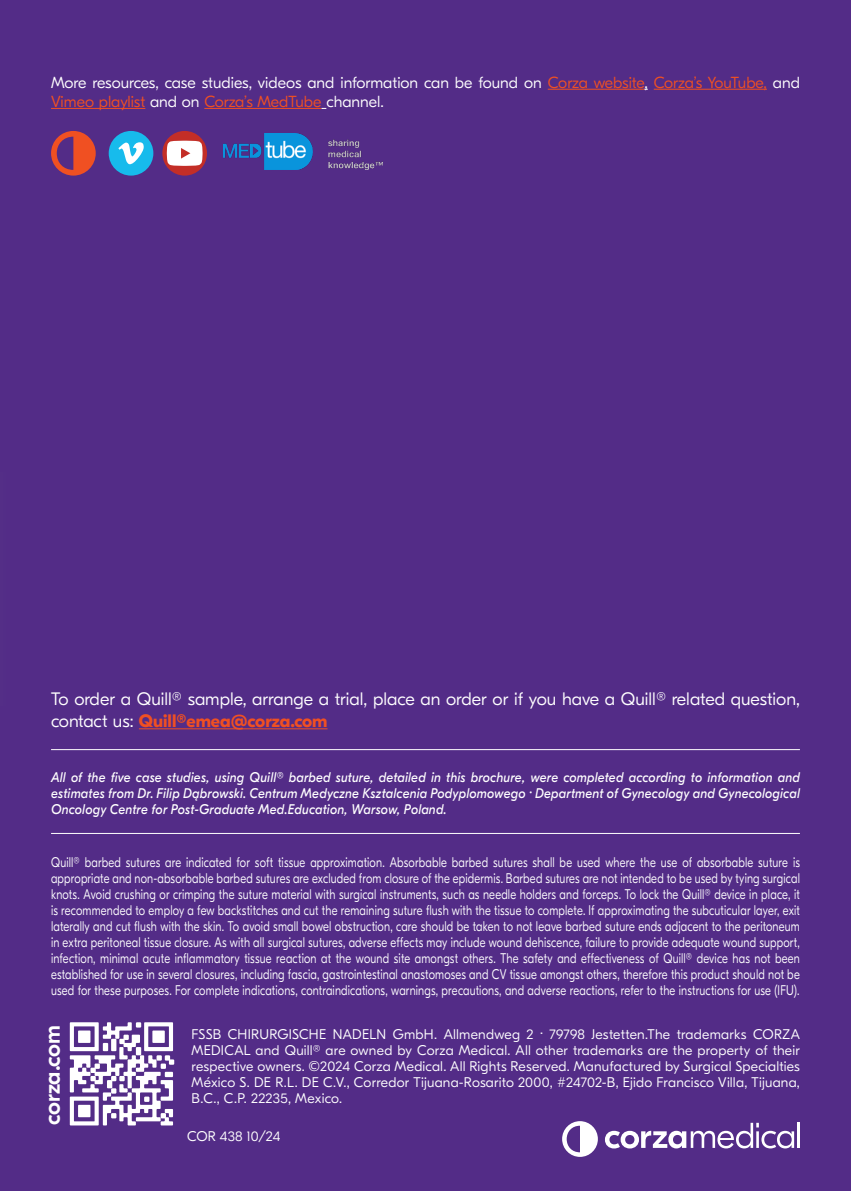
<style>
.page{position:relative;width:851px;height:1191px;background:#fff}
.page>*{position:absolute;margin:0;border:0;box-sizing:border-box;transform-origin:0 0}
.t1{font:500 22.8px "GT Eesti Display";letter-spacing:-.01em;color:#fff}
.t2{font:300 18px/21.6px "GT Eesti Display";color:#fff}
.t3{font:300 16px/19.2px "GT Eesti Display";color:#fff}
.t4{font:300 14px/16px "GT Eesti Display";letter-spacing:.015em;color:#fff;text-align:justify;scale:.8 1}
.t5{font:300 14px/16px "GT Eesti Display";letter-spacing:.015em;color:#fff;text-align:justify}
.t6{font:italic 14px/16px "GT Eesti Display";letter-spacing:.015em;color:#fff;text-align:justify;scale:.9 1}
.s1{color:#f05022}
.s2{font-weight:700;color:#f05022}
</style>
<div class="page">
<div style="left:0;top:0;width:850px;height:1191px;background:#532c87"></div>
<hr style="left:51px;top:749px;width:748px;height:1px;background:#fff">
<hr style="left:51px;top:833px;width:748px;height:1px;background:#fff">
<hr style="left:139px;top:728px;width:188px;height:1px;background:#f05022">
<hr style="left:797px;top:1122px;width:2px;height:25px;background:#fff">
<svg style="left:605px;top:1122px;width:189px;height:26px"></svg>
<svg style="left:562px;top:1121px;width:35px;height:35px"></svg>
<hr style="left:547px;top:89px;width:97px;height:1px;background:#f05022">
<hr style="left:653px;top:89px;width:113px;height:1px;background:#f05022">
<hr style="left:51px;top:108px;width:94px;height:1px;background:#f05022">
<hr style="left:204px;top:108px;width:117px;height:1px;background:#f05022">
<svg style="left:162px;top:131px;width:45px;height:45px"></svg>
<svg style="left:167px;top:141px;width:35px;height:25px"></svg>
<div style="left:109px;top:131px;width:44px;height:45px;background:#17bbec;border-radius:22px"></div>
<svg style="left:118px;top:142px;width:26px;height:22px"></svg>
<svg style="left:51px;top:131px;width:45px;height:45px"></svg>
<img style="left:224px;top:134px;width:158px;height:35px">
<svg style="left:70px;top:1022px;width:104px;height:103px"></svg>
<p class="t3" style="left:51px;top:73px;width:750px">More resources, case studies, videos and information can be found on <span class="s1">Corza website</span>, <span class="s1">Corza’s YouTube,</span> and<br><span class="s1">Vimeo playlist</span> and on <span class="s1">Corza’s MedTube</span> channel.</p>
<p class="t2" style="left:51px;top:689px;width:750px">To order a Quill® sample, arrange a trial, place an order or if you have a Quill® related question, contact us: <span class="s2">Quill®emea@corza.com</span></p>
<p class="t6" style="left:51px;top:769px;width:833px">All of the five case studies, using Quill® barbed suture, detailed in this brochure, were completed according to information and estimates from Dr. Filip Dąbrowski. Centrum Medyczne Ksztalcenia Podyplomowego · Department of Gynecology and Gynecological Oncology Centre for Post-Graduate Med.Education, Warsow, Poland.</p>
<p class="t4" style="left:51px;top:854px;width:937px">Quill® barbed sutures are indicated for soft tissue approximation. Absorbable barbed sutures shall be used where the use of absorbable suture is appropriate and non-absorbable barbed sutures are excluded from closure of the epidermis. Barbed sutures are not intended to be used by tying surgical knots. Avoid crushing or crimping the suture material with surgical instruments, such as needle holders and forceps. To lock the Quill® device in place, it is recommended to employ a few backstitches and cut the remaining suture flush with the tissue to complete. If approximating the subcuticular layer, exit laterally and cut flush with the skin. To avoid small bowel obstruction, care should be taken to not leave barbed suture ends adjacent to the peritoneum in extra peritoneal tissue closure. As with all surgical sutures, adverse effects may include wound dehiscence, failure to provide adequate wound support, infection, minimal acute inflammatory tissue reaction at the wound site amongst others. The safety and effectiveness of Quill® device has not been established for use in several closures, including fascia, gastrointestinal anastomoses and CV tissue amongst others, therefore this product should not be used for these purposes. For complete indications, contraindications, warnings, precautions, and adverse reactions, refer to the instructions for use (IFU).</p>
<p class="t1" style="left:40px;top:1124px;width:101px;rotate:-90deg">corza.com</p>
<p class="t5" style="left:191px;top:1026px;width:609px">FSSB CHIRURGISCHE NADELN GmbH. Allmendweg 2 · 79798 Jestetten.The trademarks CORZA MEDICAL and Quill® are owned by Corza Medical. All other trademarks are the property of their respective owners. ©2024 Corza Medical. All Rights Reserved. Manufactured by Surgical Specialties México S. DE R.L. DE C.V., Corredor Tijuana-Rosarito 2000, #24702-B, Ejido Francisco Villa, Tijuana, B.C., C.P. 22235, Mexico.</p>
<p class="t5" style="left:187px;top:1128px;width:95px">COR 438 10/24</p>
</div>
